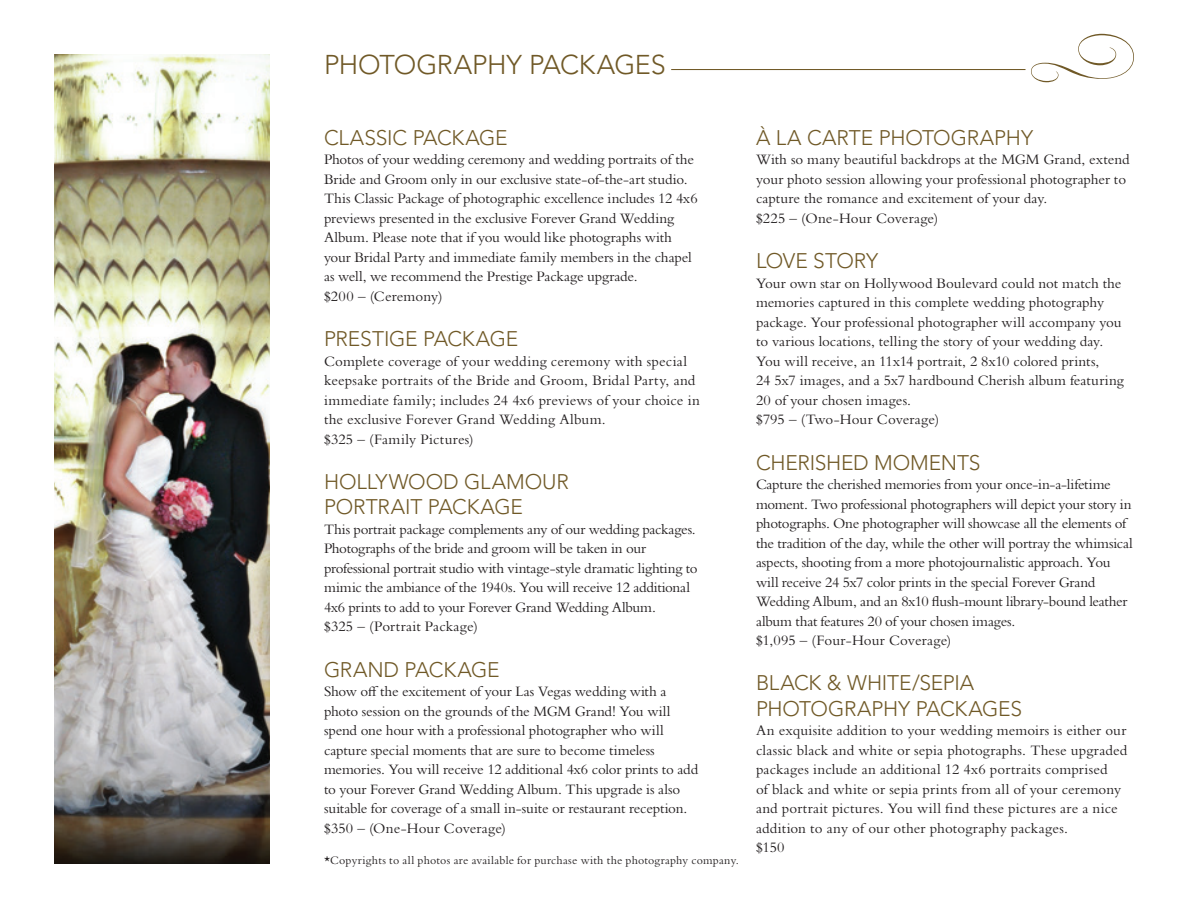
<style>
.page{position:relative;width:1188px;height:918px;background:#fff}
.page>*{position:absolute;margin:0;border:0;box-sizing:border-box;transform-origin:0 0}
.t1{font:300 27px "Avenir LT Std";letter-spacing:-.02em;color:#705927}
.t2{font:300 21px/25.2px "Avenir LT Std";letter-spacing:-.01em;color:#705927}
.t3{font:15px/19.5px "Bembo Std";letter-spacing:-.005em;color:#231f20}
.t4{font:12px "Bembo Std";letter-spacing:.015em;color:#231f20}
</style>
<div class="page">
<img style="left:54px;top:54px;width:216px;height:810px">
<hr style="left:671px;top:69px;width:355px;height:1px;background:#705927">
<svg style="left:1031px;top:34px;width:103px;height:48px"></svg>
<h1 class="t1" style="left:324px;top:49px;width:343px">PHOTOGRAPHY PACKAGES</h1>
<h2 class="t2" style="left:324px;top:125px;width:185px">CLASSIC PACKAGE</h2>
<p class="t3" style="left:324px;top:149px;width:375px">Photos of your wedding ceremony and wedding portraits of the Bride and Groom only in our exclusive state-of-the-art studio.<br>This Classic Package of photographic excellence includes 12 4x6 previews presented in the exclusive Forever Grand Wedding Album. Please note that if you would like photographs with your Bridal Party and immediate family members in the chapel as well, we recommend the Prestige Package upgrade.<br>$200 – (Ceremony)</p>
<h2 class="t2" style="left:324px;top:326px;width:196px">PRESTIGE PACKAGE</h2>
<p class="t3" style="left:324px;top:351px;width:377px">Complete coverage of your wedding ceremony with special keepsake portraits of the Bride and Groom, Bridal Party, and immediate family; includes 24 4x6 previews of your choice in the exclusive Forever Grand Wedding Album.<br>$325 – (Family Pictures)</p>
<h2 class="t2" style="left:324px;top:469px;width:246px">HOLLYWOOD GLAMOUR<br>PORTRAIT PACKAGE</h2>
<p class="t3" style="left:324px;top:519px;width:375px">This portrait package complements any of our wedding packages.<br>Photographs of the bride and groom will be taken in our professional portrait studio with vintage-style dramatic lighting to mimic the ambiance of the 1940s. You will receive 12 additional 4x6 prints to add to your Forever Grand Wedding Album.<br>$325 – (Portrait Package)</p>
<h2 class="t2" style="left:324px;top:657px;width:177px">GRAND PACKAGE</h2>
<p class="t3" style="left:324px;top:681px;width:376px">Show off the excitement of your Las Vegas wedding with a photo session on the grounds of the MGM Grand! You will spend one hour with a professional photographer who will capture special moments that are sure to become timeless memories. You will receive 12 additional 4x6 color prints to add to your Forever Grand Wedding Album. This upgrade is also suitable for coverage of a small in-suite or restaurant reception. $350 – (One-Hour Coverage)</p>
<p class="t4" style="left:324px;top:853px;width:416px">*Copyrights to all photos are available for purchase with the photography company.</p>
<h2 class="t2" style="left:756px;top:125px;width:279px">À LA CARTE PHOTOGRAPHY</h2>
<p class="t3" style="left:756px;top:149px;width:375px">With so many beautiful backdrops at the MGM Grand, extend your photo session allowing your professional photographer to capture the romance and excitement of your day.<br>$225 – (One-Hour Coverage)</p>
<h2 class="t2" style="left:756px;top:248px;width:124px">LOVE STORY</h2>
<p class="t3" style="left:756px;top:273px;width:370px">Your own star on Hollywood Boulevard could not match the memories captured in this complete wedding photography package. Your professional photographer will accompany you to various locations, telling the story of your wedding day.<br>You will receive, an 11x14 portrait, 2 8x10 colored prints,<br>24 5x7 images, and a 5x7 hardbound Cherish album featuring 20 of your chosen images.<br>$795 – (Two-Hour Coverage)</p>
<h2 class="t2" style="left:756px;top:450px;width:226px">CHERISHED MOMENTS</h2>
<p class="t3" style="left:756px;top:474px;width:378px">Capture the cherished memories from your once-in-a-lifetime moment. Two professional photographers will depict your story in photographs. One photographer will showcase all the elements of the tradition of the day, while the other will portray the whimsical aspects, shooting from a more photojournalistic approach. You will receive 24 5x7 color prints in the special Forever Grand Wedding Album, and an 8x10 flush-mount library-bound leather album that features 20 of your chosen images.<br>$1,095 – (Four-Hour Coverage)</p>
<h2 class="t2" style="left:756px;top:671px;width:268px">BLACK &amp; WHITE/SEPIA<br>PHOTOGRAPHY PACKAGES</h2>
<p class="t3" style="left:756px;top:720px;width:373px">An exquisite addition to your wedding memoirs is either our classic black and white or sepia photographs. These upgraded packages include an additional 12 4x6 portraits comprised<br>of black and white or sepia prints from all of your ceremony and portrait pictures. You will find these pictures are a nice addition to any of our other photography packages.<br>$150</p>
</div>
